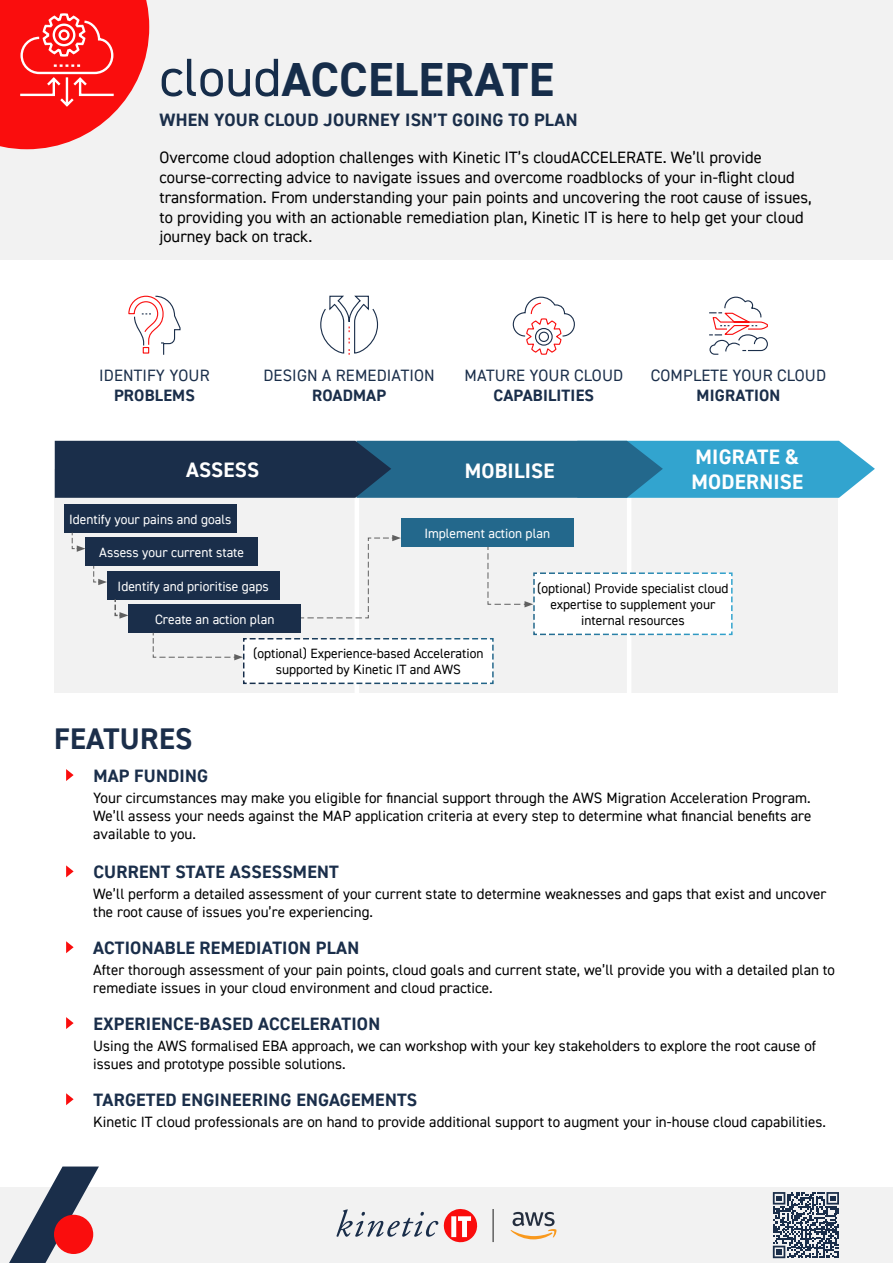
<style>
.page{position:relative;width:893px;height:1263px;background:#fff}
.page>*{position:absolute;margin:0;border:0;box-sizing:border-box;transform-origin:0 0}
.t1{font:700 48px "DIN2014";letter-spacing:.01em;color:#162d4a}
.t2{font:700 30px "DIN2014";letter-spacing:.01em;color:#1b2e4a}
.t3{font:700 21px/25.2px "DIN2014";letter-spacing:.01em;color:#fff}
.t4{font:700 18px "DIN2014";letter-spacing:.015em;color:#1a2e4a}
.t5{font:16.5px/19.8px "DIN2014";letter-spacing:.005em;color:#000}
.t6{font:16.5px "DIN2014";letter-spacing:.01em;color:#1a2e4a}
.t7{font:700 16.5px "DIN2014";letter-spacing:.01em;color:#1a2e4a}
.t8{font:15px/18px "DIN2014";letter-spacing:.005em;color:#000}
.t9{font:13.5px/16.2px "DIN2014";color:#000;text-align:center}
.t10{font:13.5px "DIN2014";color:#fff}
.s1{font-weight:400;font-size:54px}
</style>
<div class="page">
<div style="left:0;top:1187px;width:893px;height:76px;background:#f2f2f2"></div>
<svg style="left:9px;top:1166px;width:90px;height:97px"></svg>
<div style="left:54px;top:1215px;width:39px;height:39px;background:#fa0d0d;border-radius:50%"></div>
<div style="left:55px;top:469px;width:783px;height:223px;background:#f2f2f2"></div>
<hr style="left:355px;top:468px;width:4px;height:225px;background:#fff">
<hr style="left:627px;top:468px;width:4px;height:225px;background:#fff">
<div style="left:0;top:0;width:893px;height:259px;background:#f2f2f2"></div>
<div style="left:128px;top:605px;width:173px;height:28px;background:#1a2e4a"></div>
<div style="left:107px;top:571px;width:172px;height:28px;background:#1a2e4a"></div>
<div style="left:85px;top:538px;width:173px;height:28px;background:#1a2e4a"></div>
<div style="left:64px;top:504px;width:172px;height:28px;background:#1a2e4a"></div>
<div style="left:401px;top:518px;width:172px;height:29px;background:#23688c"></div>
<svg style="left:55px;top:441px;width:820px;height:57px;background:#286486"></svg>
<svg style="left:128px;top:295px;width:53px;height:60px"></svg>
<svg style="left:320px;top:295px;width:59px;height:60px"></svg>
<svg style="left:512px;top:296px;width:63px;height:59px"></svg>
<svg style="left:709px;top:296px;width:59px;height:59px"></svg>
<svg style="left:773px;top:1192px;width:66px;height:66px"></svg>
<svg style="left:0;top:0;width:149px;height:149px"></svg>
<svg style="left:71px;top:532px;width:14px;height:20px"></svg>
<svg style="left:93px;top:566px;width:14px;height:19px"></svg>
<svg style="left:114px;top:599px;width:14px;height:20px"></svg>
<svg style="left:152px;top:535px;width:581px;height:150px"></svg>
<svg style="left:66px;top:769px;width:8px;height:12px"></svg>
<svg style="left:66px;top:865px;width:8px;height:12px"></svg>
<svg style="left:66px;top:941px;width:8px;height:12px"></svg>
<svg style="left:66px;top:1017px;width:8px;height:12px"></svg>
<svg style="left:66px;top:1093px;width:8px;height:12px"></svg>
<hr style="left:492px;top:1209px;width:2px;height:33px;background:#616161">
<svg style="left:336px;top:1209px;width:142px;height:34px"></svg>
<svg style="left:510px;top:1212px;width:47px;height:27px"></svg>
<h1 class="t1" style="left:159px;top:62px;width:396px"><span class="s1">cloud</span>ACCELERATE</h1>
<p class="t4" style="left:160px;top:113px;width:419px">WHEN YOUR CLOUD JOURNEY ISN’T GOING TO PLAN</p>
<p class="t5" style="left:159px;top:148px;width:654px">Overcome cloud adoption challenges with Kinetic IT’s cloudACCELERATE. We’ll provide course-correcting advice to navigate issues and overcome roadblocks of your in-昀氀ight cloud transformation. From understanding your pain points and uncovering the root cause of issues, to providing you with an actionable remediation plan, Kinetic IT is here to help get your cloud journey back on track.</p>
<p class="t6" style="left:99px;top:368px;width:112px">IDENTIFY YOUR</p>
<p class="t7" style="left:114px;top:389px;width:82px">PROBLEMS</p>
<p class="t6" style="left:263px;top:368px;width:173px">DESIGN A REMEDIATION</p>
<p class="t7" style="left:312px;top:389px;width:76px">ROADMAP</p>
<p class="t6" style="left:464px;top:368px;width:160px">MATURE YOUR CLOUD</p>
<p class="t7" style="left:494px;top:389px;width:102px">CAPABILITIES</p>
<h3 class="t3" style="left:186px;top:459px;width:75px">ASSESS</h3>
<h3 class="t3" style="left:465px;top:460px;width:91px">MOBILISE</h3>
<p class="t10" style="left:69px;top:513px;width:164px">Identify your pains and goals</p>
<p class="t10" style="left:99px;top:546px;width:146px">Assess your current state</p>
<p class="t10" style="left:424px;top:527px;width:127px">Implement action plan</p>
<p class="t6" style="left:651px;top:368px;width:177px">COMPLETE YOUR CLOUD</p>
<p class="t7" style="left:697px;top:389px;width:85px">MIGRATION</p>
<h3 class="t3" style="left:691px;top:446px;width:113px">MIGRATE &amp;<br>MODERNISE</h3>
<p class="t10" style="left:118px;top:579px;width:153px">Identify and prioritise gaps</p>
<p class="t9" style="left:537px;top:581px;width:193px">(optional) Provide specialist cloud expertise to supplement your</p>
<p class="t10" style="left:155px;top:613px;width:121px">Create an action plan</p>
<p class="t9" style="left:581px;top:613px;width:105px">internal resources</p>
<h2 class="t2" style="left:54px;top:728px;width:140px">FEATURES</h2>
<p class="t9" style="left:253px;top:646px;width:232px">(optional) Experience-based Acceleration supported by Kinetic IT and AWS</p>
<p class="t4" style="left:93px;top:769px;width:116px">MAP FUNDING</p>
<p class="t8" style="left:93px;top:789px;width:720px;text-align:justify">Your circumstances may make you eligible for 昀椀nancial support through the AWS Migration Acceleration Program.<br>We’ll assess your needs against the MAP application criteria at every step to determine what 昀椀nancial bene昀椀ts are available to you.</p>
<p class="t4" style="left:93px;top:866px;width:247px">CURRENT STATE ASSESSMENT</p>
<p class="t8" style="left:93px;top:885px;width:735px">We’ll perform a detailed assessment of your current state to determine weaknesses and gaps that exist and uncover the root cause of issues you’re experiencing.</p>
<p class="t4" style="left:93px;top:941px;width:267px">ACTIONABLE REMEDIATION PLAN</p>
<p class="t8" style="left:93px;top:961px;width:743px">After thorough assessment of your pain points, cloud goals and current state, we’ll provide you with a detailed plan to remediate issues in your cloud environment and cloud practice.</p>
<p class="t4" style="left:93px;top:1012px;width:288px">EXPERIENCE-BASED ACCELERATION</p>
<p class="t8" style="left:93px;top:1037px;width:724px">Using the AWS formalised EBA approach, we can workshop with your key stakeholders to explore the root cause of issues and prototype possible solutions.</p>
<p class="t4" style="left:93px;top:1093px;width:325px">TARGETED ENGINEERING ENGAGEMENTS</p>
<p class="t8" style="left:93px;top:1113px;width:734px">Kinetic IT cloud professionals are on hand to provide additional support to augment your in-house cloud capabilities.</p>
</div>
